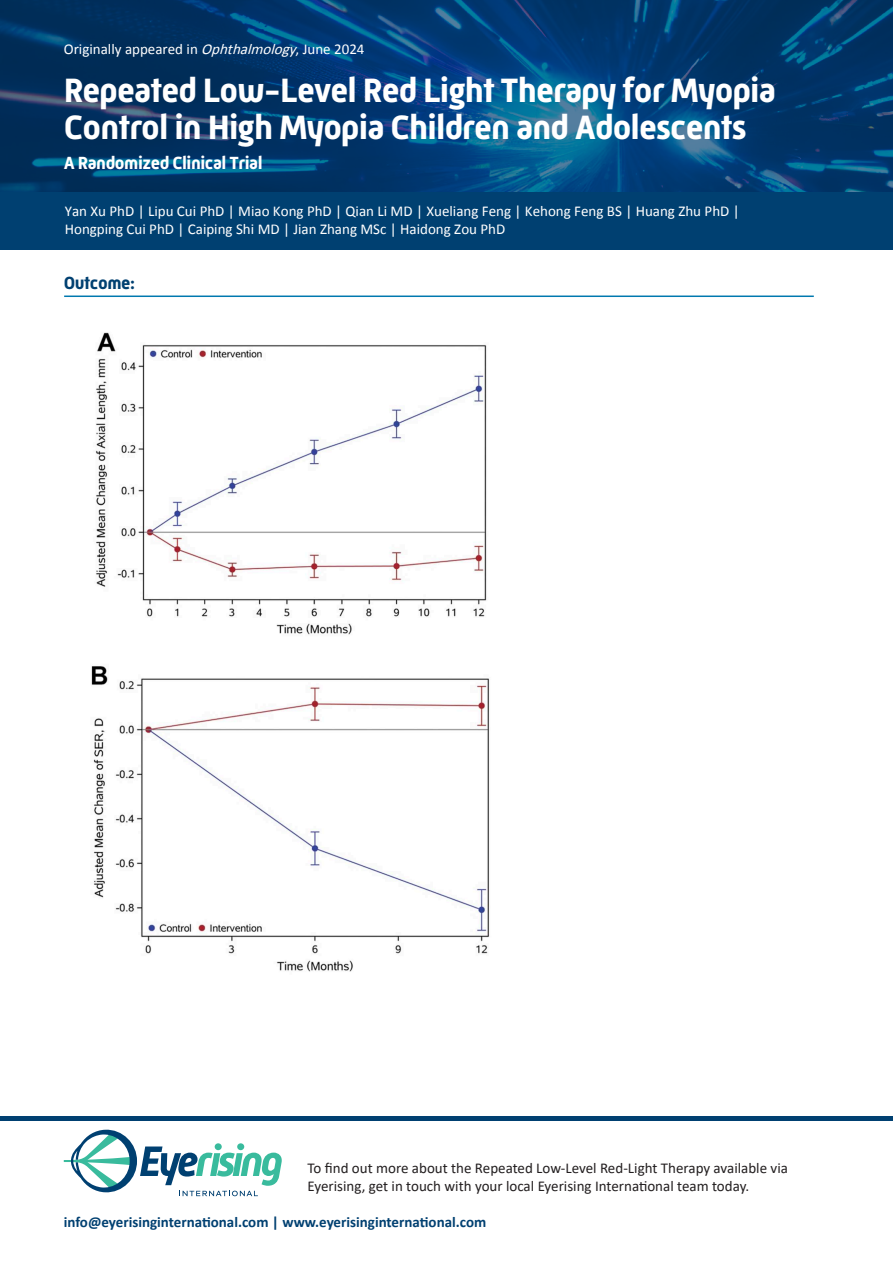
<style>
.page{position:relative;width:893px;height:1263px;background:#fff}
.page>*{position:absolute;margin:0;border:0;box-sizing:border-box;transform-origin:0 0}
.t1{font:700 34.5px/37.5px "Mic 32 New";letter-spacing:-.025em;color:#fff}
.t2{font:700 18px "Mic 32 New";letter-spacing:-.025em;color:#fff}
.t3{font:700 18px "Mic 32 New";letter-spacing:-.025em;color:#004071}
.t4{font:15px/18px "Calibri";color:#fff}
.t5{font:15px/18px "Calibri";color:#231f20}
.t6{font:700 15px "Calibri";color:#004071}
.s1{font-style:italic}
</style>
<div class="page">
<svg style="left:64px;top:1130px;width:218px;height:66px"></svg>
<hr style="left:0;top:1117px;width:893px;height:4px;background:#004071">
<img style="left:0;top:0;width:893px;height:192px">
<div style="left:0;top:192px;width:893px;height:58px;background:#004071"></div>
<hr style="left:64px;top:295px;width:750px;height:2px;background:#0079af">
<img style="left:95px;top:332px;width:392px;height:303px">
<img style="left:91px;top:666px;width:398px;height:306px">
<p class="t4" style="left:64px;top:39px;width:302px">Originally appeared in <span class="s1">Ophthalmology</span>, June 2024</p>
<h1 class="t1" style="left:64px;top:71px;width:714px">Repeated Low-Level Red Light Therapy for Myopia<br>Control in High Myopia Children and Adolescents</h1>
<p class="t2" style="left:64px;top:153px;width:200px">A Randomized Clinical Trial</p>
<p class="t4" style="left:65px;top:202px;width:676px">Yan Xu PhD | Lipu Cui PhD | Miao Kong PhD | Qian Li MD | Xueliang Feng | Kehong Feng BS | Huang Zhu PhD |<br>Hongping Cui PhD | Caiping Shi MD | Jian Zhang MSc | Haidong Zou PhD</p>
<p class="t3" style="left:64px;top:273px;width:73px">Outcome:</p>
<p class="t5" style="left:308px;top:1158px;width:482px">To find out more about the Repeated Low-Level Red-Light Therapy available via<br>Eyerising, get in touch with your local Eyerising International team today.</p>
<p class="t6" style="left:64px;top:1211px;width:424px">info@eyerisinginternational.com | www.eyerisinginternational.com</p>
</div>
